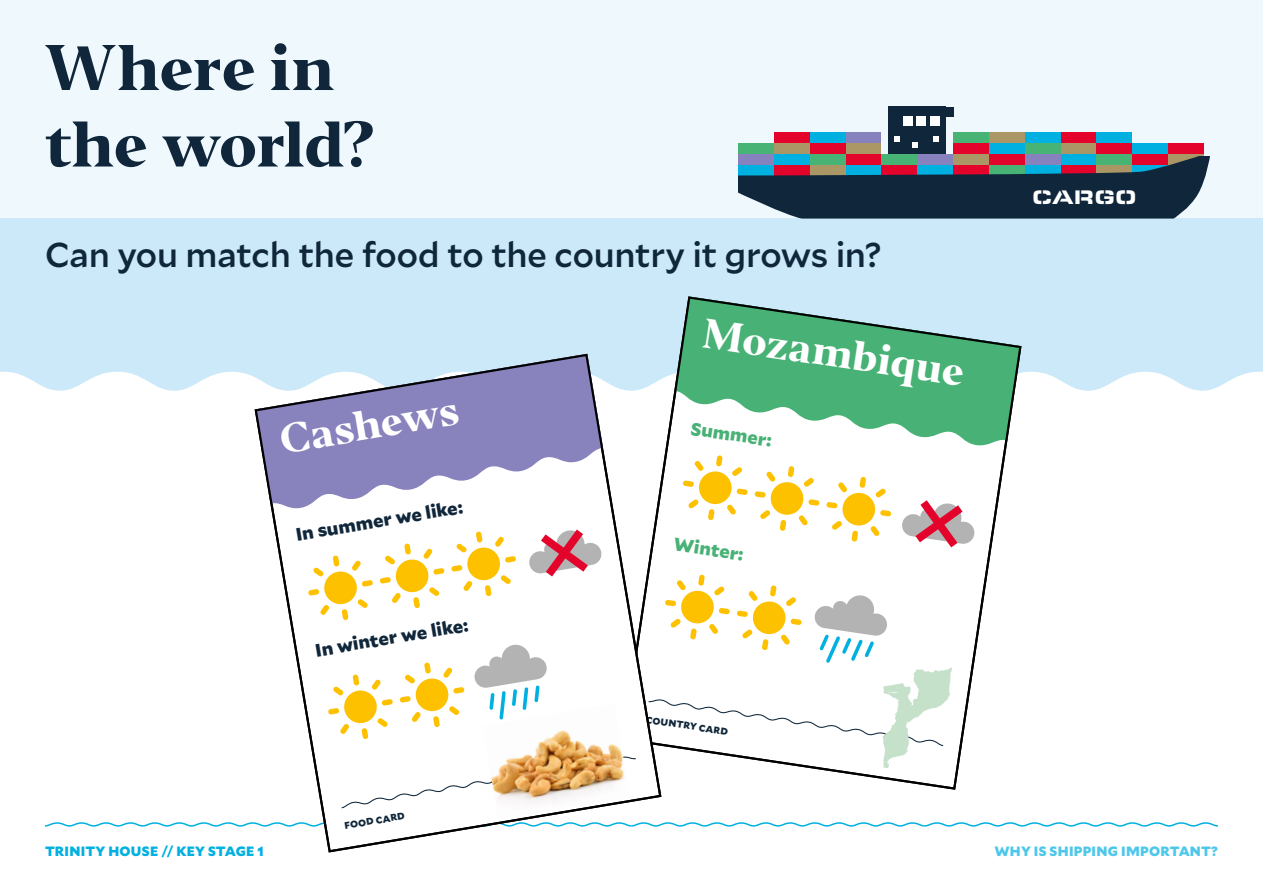
<style>
.page{position:relative;width:1263px;height:893px;background:#fff}
.page>*{position:absolute;margin:0;border:0;box-sizing:border-box;transform-origin:0 0}
.t1{font:800 60px/76.5px "Editor";letter-spacing:-.015em;color:#0f263b}
.t2{font:800 38.7px "Editor";color:#fff}
.t3{font:500 34.5px "Mallory";letter-spacing:-.01em;color:#10273b}
.t4{font:20.4px "Eurostile Ste D Blac Exte";color:#fff}
.t5{font:900 18.15px "Mallory";color:#10273b}
.t6{font:900 18.15px "Mallory";color:#48b276}
.t7{font:900 13.5px "Mallory";letter-spacing:.02em;color:#00b0e0}
.t8{font:900 13.5px "Mallory";letter-spacing:.015em;color:#4dc8ea}
.t9{font:900 9.6px "Mallory";color:#10273b}
</style>
<div class="page">
<div style="left:0;top:0;width:1263px;height:219px;background:#eef8fd"></div>
<div style="left:0;top:218px;width:1263px;height:351px;background:#cbe9f8"></div>
<div style="left:0;top:372px;width:1263px;height:197px;background:#fff"></div>
<svg style="left:45px;top:822px;width:1173px;height:5px"></svg>
<div style="left:845px;top:154px;width:36px;height:11px;background:#e3032b"></div>
<div style="left:953px;top:154px;width:36px;height:11px;background:#ab9666"></div>
<div style="left:989px;top:154px;width:36px;height:11px;background:#e3032b"></div>
<div style="left:1025px;top:154px;width:35px;height:11px;background:#8782bd"></div>
<div style="left:1060px;top:154px;width:36px;height:11px;background:#00b0e0"></div>
<div style="left:1096px;top:154px;width:36px;height:11px;background:#47b375"></div>
<div style="left:1132px;top:154px;width:36px;height:11px;background:#e3032b"></div>
<div style="left:1168px;top:154px;width:36px;height:11px;background:#ab9666"></div>
<div style="left:845px;top:143px;width:36px;height:11px;background:#ab9666"></div>
<div style="left:953px;top:143px;width:36px;height:11px;background:#e3032b"></div>
<div style="left:989px;top:143px;width:36px;height:11px;background:#00b0e0"></div>
<div style="left:1025px;top:143px;width:35px;height:11px;background:#47b375"></div>
<div style="left:1060px;top:143px;width:36px;height:11px;background:#ab9666"></div>
<div style="left:1096px;top:143px;width:36px;height:11px;background:#e3032b"></div>
<div style="left:1132px;top:143px;width:36px;height:11px;background:#00b0e0"></div>
<div style="left:1168px;top:143px;width:36px;height:11px;background:#e3032b"></div>
<div style="left:845px;top:132px;width:36px;height:11px;background:#8782bd"></div>
<div style="left:953px;top:132px;width:36px;height:11px;background:#47b375"></div>
<div style="left:989px;top:132px;width:36px;height:11px;background:#ab9666"></div>
<div style="left:1025px;top:132px;width:35px;height:11px;background:#00b0e0"></div>
<div style="left:1060px;top:132px;width:36px;height:11px;background:#e3032b"></div>
<div style="left:1096px;top:132px;width:36px;height:11px;background:#00b0e0"></div>
<div style="left:738px;top:154px;width:36px;height:11px;background:#8782bd"></div>
<div style="left:774px;top:154px;width:36px;height:11px;background:#00b0e0"></div>
<div style="left:810px;top:154px;width:35px;height:11px;background:#47b375"></div>
<div style="left:738px;top:143px;width:36px;height:11px;background:#47b375"></div>
<div style="left:774px;top:143px;width:36px;height:11px;background:#ab9666"></div>
<div style="left:810px;top:143px;width:35px;height:11px;background:#e3032b"></div>
<div style="left:774px;top:132px;width:36px;height:11px;background:#e3032b"></div>
<div style="left:810px;top:132px;width:35px;height:11px;background:#00b0e0"></div>
<div style="left:888px;top:107px;width:57px;height:85px;background:#0f263b"></div>
<div style="left:888px;top:107px;width:65px;height:10px;background:#0f263b"></div>
<div style="left:881px;top:154px;width:36px;height:11px;background:#47b375"></div>
<div style="left:917px;top:154px;width:36px;height:11px;background:#8782bd"></div>
<svg style="left:738px;top:156px;width:472px;height:63px"></svg>
<div style="left:930px;top:117px;width:9px;height:9px;background:#fff"></div>
<div style="left:917px;top:117px;width:9px;height:9px;background:#fff"></div>
<div style="left:903px;top:117px;width:9px;height:9px;background:#fff"></div>
<svg style="left:894px;top:136px;width:5px;height:5px"></svg>
<svg style="left:934px;top:136px;width:5px;height:5px"></svg>
<svg style="left:912px;top:143px;width:6px;height:5px"></svg>
<svg style="left:663px;top:296px;width:360px;height:494px"></svg>
<svg style="left:253px;top:353px;width:410px;height:500px"></svg>
<h1 class="t1" style="left:45px;top:31px;width:332px">Where in the world?</h1>
<p class="t3" style="left:45px;top:229px;width:838px">Can you match the food to the country it grows in?</p>
<p class="t2" style="left:276px;top:414px;width:182px;rotate:-9deg">Cashews</p>
<p class="t5" style="left:294px;top:521px;width:170px;rotate:-10deg">In summer we like:</p>
<p class="t5" style="left:313px;top:637px;width:156px;rotate:-10deg">In winter we like:</p>
<p class="t9" style="left:343px;top:818px;width:62px;rotate:-10deg">FOOD CARD</p>
<p class="t2" style="left:708px;top:307px;width:265px;rotate:9deg">Mozambique</p>
<p class="t6" style="left:693px;top:414px;width:83px;rotate:8deg">Summer:</p>
<p class="t6" style="left:675px;top:530px;width:72px;rotate:8deg">Winter:</p>
<p class="t9" style="left:647px;top:712px;width:84px;rotate:9deg">COUNTRY CARD</p>
<p class="t4" style="left:1032px;top:186px;width:106px">CARGO</p>
<p class="t7" style="left:45px;top:841px;width:220px">TRINITY HOUSE // KEY STAGE 1</p>
<p class="t8" style="left:994px;top:841px;width:225px">WHY IS SHIPPING IMPORTANT?</p>
</div>
